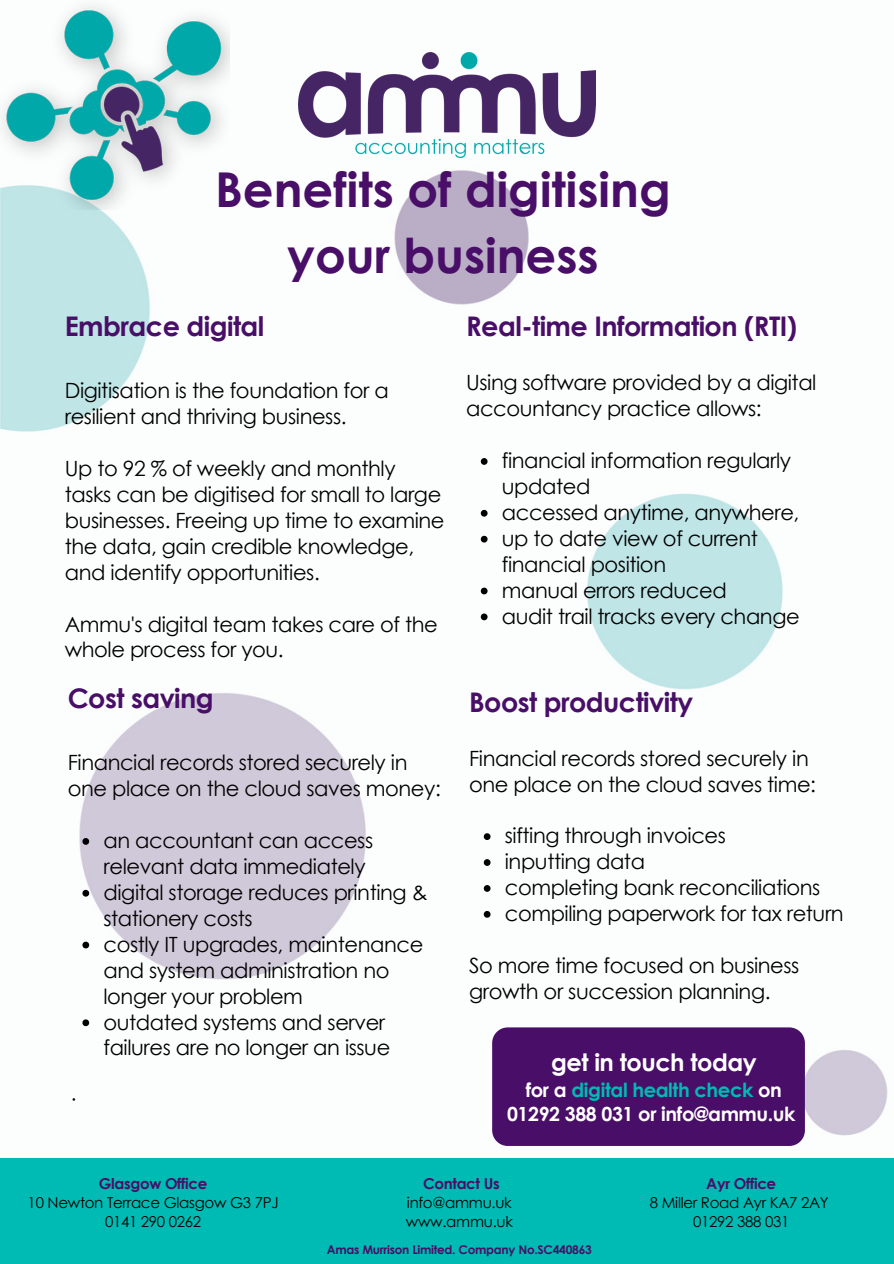
<style>
.page{position:relative;width:894px;height:1264px;background:#fff}
.page>*{position:absolute;margin:0;border:0;box-sizing:border-box;transform-origin:0 0}
.t1{font:700 48px "Century Gothic";color:#490e67}
.t2{font:700 27px "Century Gothic";letter-spacing:-.02em;color:#490e67}
.t3{font:700 24px "Century Gothic";letter-spacing:-.02em;color:#fff}
.t4{font:21px/26px "Century Gothic";letter-spacing:-.02em;color:#000}
.t5{font:700 19.5px/24.8px "Century Gothic";letter-spacing:-.02em;color:#fff;text-align:center}
.t6{font:15px "Century Gothic";letter-spacing:-.02em;color:#000}
.t7{font:700 15px "Century Gothic";letter-spacing:-.02em;color:#490e67}
.t8{font:700 12px "Century Gothic";letter-spacing:-.02em;color:#490e67}
.s1{color:#00bbb4}
</style>
<div class="page">
<img style="left:0;top:52px;width:888px;height:1094px">
<div style="left:0;top:1158px;width:893px;height:105px;background:#00bbb4"></div>
<svg style="left:480px;top:458px;width:7px;height:7px"></svg>
<svg style="left:480px;top:510px;width:7px;height:6px"></svg>
<svg style="left:480px;top:536px;width:7px;height:6px"></svg>
<svg style="left:480px;top:587px;width:7px;height:7px"></svg>
<svg style="left:480px;top:613px;width:7px;height:7px"></svg>
<svg style="left:483px;top:833px;width:7px;height:7px"></svg>
<svg style="left:483px;top:859px;width:7px;height:6px"></svg>
<svg style="left:483px;top:885px;width:7px;height:6px"></svg>
<svg style="left:483px;top:911px;width:7px;height:6px"></svg>
<svg style="left:82px;top:838px;width:7px;height:6px"></svg>
<svg style="left:82px;top:889px;width:7px;height:7px"></svg>
<svg style="left:82px;top:941px;width:7px;height:7px"></svg>
<svg style="left:82px;top:1019px;width:7px;height:7px"></svg>
<div style="left:492px;top:1027px;width:312px;height:118px;background:#490e67;border-radius:16px"></div>
<img style="left:0;top:5px;width:230px;height:204px">
<img style="left:299px;top:53px;width:296px;height:104px">
<p class="t1" style="left:215px;top:159px;width:457px">Benefits of digitising</p>
<p class="t1" style="left:287px;top:225px;width:313px">your business</p>
<p class="t2" style="left:65px;top:309px;width:201px">Embrace digital</p>
<p class="t4" style="left:65px;top:377px;width:325px">Digitisation is the foundation for a resilient and thriving business.</p>
<p class="t4" style="left:65px;top:455px;width:381px">Up to 92 % of weekly and monthly tasks can be digitised for small to large businesses. Freeing up time to examine the data, gain credible knowledge, and identify opportunities.</p>
<p class="t4" style="left:65px;top:610px;width:374px">Ammu's digital team takes care of the whole process for you.</p>
<p class="t2" style="left:68px;top:681px;width:147px">Cost saving</p>
<p class="t4" style="left:68px;top:749px;width:374px">Financial records stored securely in one place on the cloud saves money:</p>
<p class="t4" style="left:68px;top:1086px;width:8px">·</p>
<p class="t4" style="left:103px;top:827px;width:271px">an accountant can access relevant data immediately</p>
<p class="t4" style="left:103px;top:878px;width:325px">digital storage reduces printing &amp; stationery costs</p>
<p class="t4" style="left:103px;top:930px;width:321px">costly IT upgrades, maintenance and system administration no longer your problem</p>
<p class="t4" style="left:103px;top:1008px;width:288px">outdated systems and server failures are no longer an issue</p>
<p class="t2" style="left:466px;top:309px;width:332px">Real-time Information (RTI)</p>
<p class="t4" style="left:466px;top:369px;width:352px">Using software provided by a digital</p>
<p class="t4" style="left:466px;top:395px;width:297px">accountancy practice allows:</p>
<p class="t4" style="left:501px;top:447px;width:290px">financial information regularly updated</p>
<p class="t4" style="left:501px;top:499px;width:299px">accessed anytime, anywhere,</p>
<p class="t4" style="left:501px;top:524px;width:257px">up to date view of current financial position</p>
<p class="t4" style="left:501px;top:576px;width:226px">manual errors reduced</p>
<p class="t4" style="left:501px;top:602px;width:299px">audit trail tracks every change</p>
<p class="t2" style="left:469px;top:684px;width:225px">Boost productivity</p>
<p class="t4" style="left:469px;top:744px;width:348px">Financial records stored securely in one place on the cloud saves time:</p>
<p class="t4" style="left:504px;top:822px;width:222px">sifting through invoices</p>
<p class="t4" style="left:504px;top:848px;width:142px">inputting data</p>
<p class="t4" style="left:504px;top:874px;width:317px">completing bank reconciliations</p>
<p class="t4" style="left:504px;top:899px;width:340px">compiling paperwork for tax return</p>
<p class="t4" style="left:469px;top:951px;width:332px">So more time focused on business growth or succession planning.</p>
<p class="t3" style="left:551px;top:1046px;width:207px">get in touch today</p>
<p class="t5" style="left:507px;top:1076px;width:290px">for a <span class="s1">digital health check</span> on<br>01292 388 031 or info@ammu.uk</p>
<p class="t7" style="left:99px;top:1173px;width:110px">Glasgow Office</p>
<p class="t6" style="left:28px;top:1193px;width:252px">10 Newton Terrace Glasgow G3 7PJ</p>
<p class="t6" style="left:105px;top:1212px;width:98px">0141 290 0262</p>
<p class="t7" style="left:423px;top:1173px;width:78px">Contact Us</p>
<p class="t6" style="left:407px;top:1193px;width:106px">info@ammu.uk</p>
<p class="t6" style="left:406px;top:1212px;width:108px">www.ammu.uk</p>
<p class="t8" style="left:327px;top:1241px;width:266px">Amas Murrison Limited. Company No.SC440863</p>
<p class="t7" style="left:706px;top:1173px;width:71px">Ayr Office</p>
<p class="t6" style="left:649px;top:1193px;width:180px">8 Miller Road Ayr KA7 2AY</p>
<p class="t6" style="left:693px;top:1212px;width:98px">01292 388 031</p>
</div>
